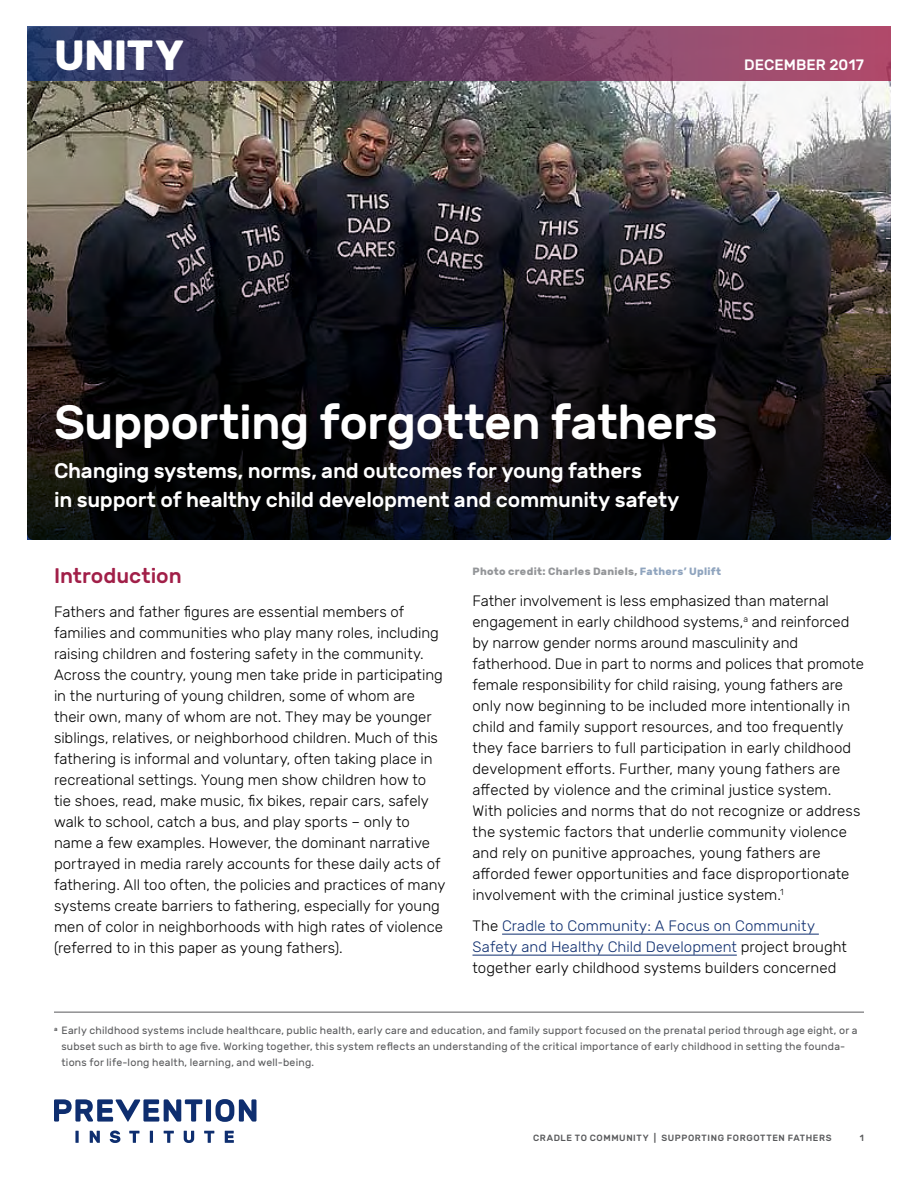
<style>
.page{position:relative;width:918px;height:1188px;background:#fff}
.page>*{position:absolute;margin:0;border:0;box-sizing:border-box;transform-origin:0 0}
.t1{font:500 48px "Rubik";letter-spacing:-.015em;color:#fff}
.t2{font:700 42px "Rubik";letter-spacing:-.015em;color:#fff}
.t3{font:500 21px/28.5px "Rubik";letter-spacing:-.01em;color:#fff}
.t4{font:500 21px "Rubik";color:#a11f48}
.t5{font:300 15px/21px "Rubik";color:#000}
.t6{font:300 15px/21px "Rubik";letter-spacing:.005em;color:#0e2e6f}
.t7{font:500 15px "Rubik";letter-spacing:.005em;color:#fff}
.t8{font:10.5px/16.5px "Rubik";letter-spacing:.02em;color:#58595b}
.t9{font:700 10.5px "Rubik";letter-spacing:.03em;color:#939598}
.t10{font:500 9px "Rubik";letter-spacing:.065em;color:#58595b}
.s1{color:#8fa4be}
.s2{color:#000}
</style>
<div class="page">
<svg style="left:75px;top:1131px;width:4px;height:12px"></svg>
<svg style="left:90px;top:1131px;width:10px;height:12px"></svg>
<svg style="left:110px;top:1131px;width:10px;height:12px"></svg>
<svg style="left:129px;top:1131px;width:10px;height:12px"></svg>
<svg style="left:150px;top:1131px;width:3px;height:12px"></svg>
<svg style="left:164px;top:1131px;width:10px;height:12px"></svg>
<svg style="left:184px;top:1131px;width:10px;height:12px"></svg>
<svg style="left:204px;top:1131px;width:10px;height:12px"></svg>
<svg style="left:225px;top:1131px;width:9px;height:12px"></svg>
<svg style="left:54px;top:1099px;width:202px;height:23px"></svg>
<img style="left:27px;top:81px;width:864px;height:95px">
<svg style="left:27px;top:176px;width:864px;height:364px;background:#1d1b1e"></svg>
<hr style="left:502px;top:934px;width:317px;height:1px;background:#0e2e6f">
<hr style="left:472px;top:955px;width:265px;height:1px;background:#0e2e6f">
<svg style="left:27px;top:27px;width:864px;height:54px;background:#694067"></svg>
<hr style="left:54px;top:1012px;width:810px;height:1px;background:#58595b">
<h2 class="t2" style="left:54px;top:30px;width:131px">UNITY</h2>
<p class="t7" style="left:744px;top:57px;width:121px">DECEMBER 2017</p>
<h1 class="t1" style="left:54px;top:395px;width:665px">Supporting forgotten fathers</h1>
<h3 class="t3" style="left:54px;top:457px;width:627px">Changing systems, norms, and outcomes for young fathers<br>in support of healthy child development and community safety</h3>
<p class="t9" style="left:472px;top:565px;width:250px">Photo credit: Charles Daniels, <span class="s1">Fathers’ Uplift</span></p>
<h3 class="t4" style="left:54px;top:564px;width:129px">Introduction</h3>
<p class="t5" style="left:54px;top:602px;width:393px">Fathers and father figures are essential members of families and communities who play many roles, including raising children and fostering safety in the community.<br>Across the country, young men take pride in participating in the nurturing of young children, some of whom are their own, many of whom are not. They may be younger siblings, relatives, or neighborhood children. Much of this fathering is informal and voluntary, often taking place in recreational settings. Young men show children how to tie shoes, read, make music, fix bikes, repair cars, safely walk to school, catch a bus, and play sports – only to name a few examples. However, the dominant narrative portrayed in media rarely accounts for these daily acts of fathering. All too often, the policies and practices of many systems create barriers to fathering, especially for young men of color in neighborhoods with high rates of violence (referred to in this paper as young fathers).</p>
<p class="t5" style="left:472px;top:591px;width:393px">Father involvement is less emphasized than maternal engagement in early childhood systems,<sup>a</sup> and reinforced by narrow gender norms around masculinity and fatherhood. Due in part to norms and polices that promote female responsibility for child raising, young fathers are only now beginning to be included more intentionally in child and family support resources, and too frequently they face barriers to full participation in early childhood development efforts. Further, many young fathers are affected by violence and the criminal justice system.<br>With policies and norms that do not recognize or address the systemic factors that underlie community violence and rely on punitive approaches, young fathers are afforded fewer opportunities and face disproportionate involvement with the criminal justice system.<sup>1</sup></p>
<p class="t6" style="left:473px;top:916px;width:376px"><span class="s2">The</span> Cradle to Community: A Focus on Community<br>Safety and Healthy Child Development <span class="s2">project brought together early childhood systems builders concerned</span></p>
<p class="t8" style="left:62px;top:1022px;width:798px;text-indent:-8px"><sup>a</sup> Early childhood systems include healthcare, public health, early care and education, and family support focused on the prenatal period through age eight, or a subset such as birth to age five. Working together, this system reflects an understanding of the critical importance of early childhood in setting the founda&shy;tions for life-long health, learning, and well-being.</p>
<p class="t10" style="left:533px;top:1133px;width:300px">CRADLE TO COMMUNITY | SUPPORTING FORGOTTEN FATHERS</p>
<p class="t10" style="left:860px;top:1133px;width:6px">1</p>
</div>
